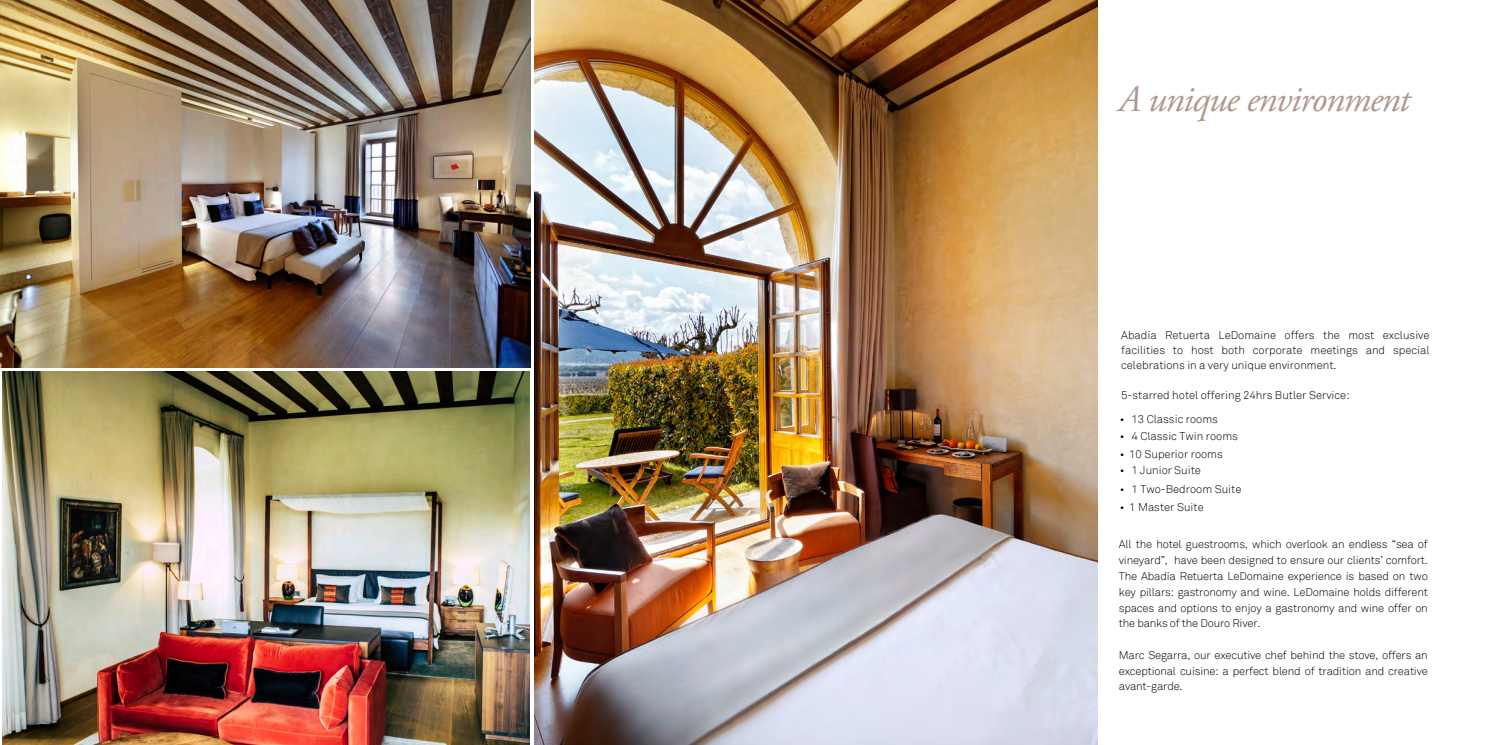
<style>
.page{position:relative;width:1489px;height:745px;background:#fff}
.page>*{position:absolute;margin:0;border:0;box-sizing:border-box;transform-origin:0 0}
.t1{font:italic 37.5px "Adobe Garamond Pro";letter-spacing:-.03em;color:#af998d}
.t2{font:300 11.25px/15.8px "Akkurat";color:#000;text-align:justify}
.t3{font:300 11.25px "Akkurat";color:#000}
.s1{font-style:inherit}
</style>
<div class="page">
<img style="left:534px;top:0;width:563px;height:744px">
<img style="left:1px;top:0;width:529px;height:367px">
<img style="left:2px;top:372px;width:527px;height:372px">
<h1 class="t1" style="left:1118px;top:76px;width:293px">A unique environment</h1>
<p class="t2" style="left:1121px;top:327px;width:310px;line-height:15px">Abadía Retuerta LeDomaine offers the most exclusive facilities to host both corporate meetings and special celebrations in a very unique environment.</p>
<p class="t2" style="left:1121px;top:387px;width:230px">5-starred hotel offering 24hrs Butler Service:</p>
<p class="t2" style="left:1119px;top:411px;width:100px"><span class="s1">• 13</span> Classic rooms</p>
<p class="t2" style="left:1119px;top:428px;width:120px"><span class="s1">• 4</span> Classic Twin rooms</p>
<p class="t2" style="left:1119px;top:446px;width:105px"><span class="s1">• 10</span> Superior rooms</p>
<p class="t3" style="left:1119px;top:462px;width:82px">• 1 Junior Suite</p>
<p class="t2" style="left:1119px;top:481px;width:123px"><span class="s1">• 1</span> Two-Bedroom Suite</p>
<p class="t3" style="left:1119px;top:499px;width:85px">• 1 M<span class="s1">as</span>ter Suite</p>
<p class="t2" style="left:1118px;top:536px;width:310px">All the hotel guestrooms, which overlook an endless “sea of vineyard”, have been designed to ensure our clients’ comfort.<br>The Abadía Retuerta LeDomaine experience is based on two key pillars: gastronomy and wine. LeDomaine holds different spaces and options to enjoy a gastronomy and wine offer on the banks of the Douro River.</p>
<p class="t2" style="left:1118px;top:646px;width:310px">Marc Segarra, our executive chef behind the stove, offers an exceptional cuisine: a perfect blend of tradition and creative avant-garde.</p>
</div>
